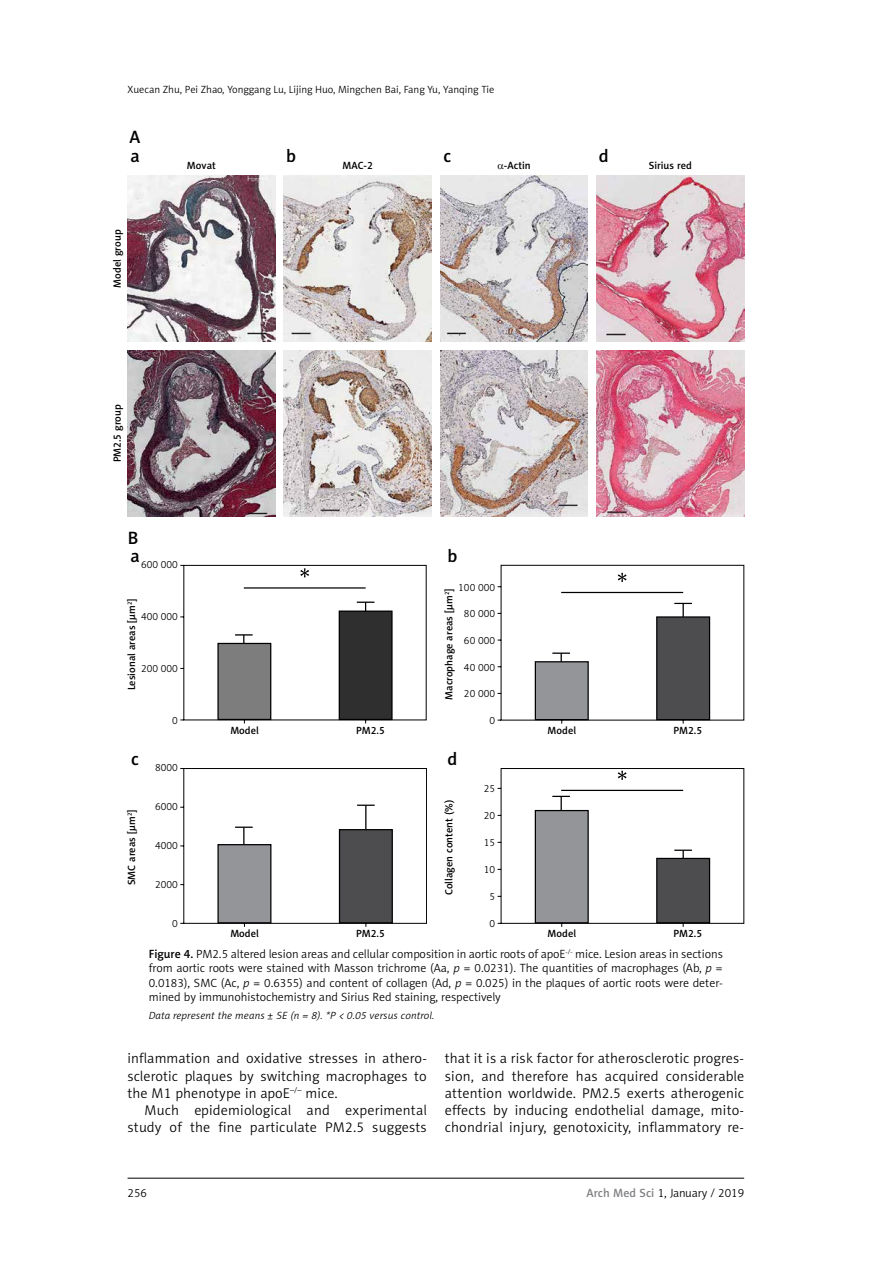
<style>
.page{position:relative;width:893px;height:1263px;background:#fff}
.page>*{position:absolute;margin:0;border:0;box-sizing:border-box;transform-origin:0 0}
.t1{font:18px/19.2px "Naomi Sans EFN Medium";color:#000}
.t2{font:14.25px/17.2px "Naomi Sans EFN Light";letter-spacing:.015em;color:#000;text-align:justify}
.t3{font:12px/14.4px "Naomi Sans EFN Light";color:#000;text-align:justify}
.t4{font:10.5px "Naomi Sans EFN Medium";color:#000}
.t5{font:10.5px "Naomi Sans EFN Light";color:#000}
.t6{font:italic 10.5px "Naomi Sans EFN Light";letter-spacing:.015em;color:#000}
.s1{font-family:"Naomi Sans EFN Medium"}
.s2{font-style:italic}
.s3{font-family:"Naomi Sans EFN Medium";color:#808285}
</style>
<div class="page">
<hr style="left:128px;top:1178px;width:616px;height:1px;background:#000">
<img style="left:128px;top:175px;width:147px;height:167px">
<img style="left:128px;top:350px;width:147px;height:166px">
<img style="left:284px;top:175px;width:148px;height:167px">
<img style="left:284px;top:350px;width:148px;height:166px">
<img style="left:440px;top:175px;width:148px;height:167px">
<img style="left:440px;top:350px;width:148px;height:166px">
<img style="left:596px;top:175px;width:148px;height:167px">
<img style="left:596px;top:350px;width:148px;height:166px">
<svg style="left:180px;top:565px;width:247px;height:159px"></svg>
<svg style="left:180px;top:768px;width:247px;height:159px"></svg>
<svg style="left:498px;top:565px;width:246px;height:159px"></svg>
<svg style="left:498px;top:768px;width:246px;height:159px"></svg>
<p class="t5" style="left:128px;top:83px;width:368px">Xuecan Zhu, Pei Zhao, Yonggang Lu, Lijing Huo, Mingchen Bai, Fang Yu, Yanqing Tie</p>
<p class="t1" style="left:130px;top:127px;width:12px">A a</p>
<p class="t4" style="left:111px;top:288px;width:60px;rotate:-90deg">Model group</p>
<p class="t1" style="left:286px;top:146px;width:11px">b</p>
<p class="t1" style="left:444px;top:146px;width:9px">c</p>
<p class="t1" style="left:599px;top:146px;width:11px">d</p>
<p class="t4" style="left:187px;top:159px;width:30px">Movat</p>
<p class="t4" style="left:342px;top:159px;width:32px">MAC-2</p>
<p class="t4" style="left:504px;top:159px;width:28px">-Actin</p>
<p class="t4" style="left:649px;top:159px;width:45px">Sirius red</p>
<p class="t4" style="left:111px;top:462px;width:60px;rotate:-90deg">PM2.5 group</p>
<p class="t1" style="left:128px;top:528px;width:12px">B</p>
<p class="t1" style="left:130px;top:546px;width:11px">a</p>
<p class="t5" style="left:141px;top:558px;width:38px">600 000</p>
<p class="t4" style="left:125px;top:690px;width:93px;rotate:-90deg">Lesional areas [µm<sup>2</sup>]</p>
<p class="t5" style="left:141px;top:610px;width:38px">400 000</p>
<p class="t5" style="left:141px;top:662px;width:38px">200 000</p>
<p class="t1" style="left:131px;top:749px;width:9px">c</p>
<p class="t4" style="left:125px;top:885px;width:77px;rotate:-90deg">SMC areas [µm<sup>2</sup>]</p>
<p class="t5" style="left:172px;top:714px;width:7px">0</p>
<p class="t5" style="left:155px;top:761px;width:24px">8000</p>
<p class="t5" style="left:155px;top:800px;width:24px">6000</p>
<p class="t5" style="left:155px;top:839px;width:24px">4000</p>
<p class="t5" style="left:155px;top:878px;width:24px">2000</p>
<p class="t5" style="left:172px;top:917px;width:7px">0</p>
<p class="t4" style="left:230px;top:724px;width:30px">Model</p>
<p class="t4" style="left:356px;top:724px;width:30px">PM2.5</p>
<p class="t4" style="left:230px;top:928px;width:30px">Model</p>
<p class="t4" style="left:356px;top:928px;width:30px">PM2.5</p>
<p class="t1" style="left:447px;top:546px;width:11px">b</p>
<p class="t5" style="left:458px;top:581px;width:38px">100 000</p>
<p class="t5" style="left:464px;top:608px;width:33px">80 000</p>
<p class="t5" style="left:464px;top:634px;width:33px">60 000</p>
<p class="t5" style="left:464px;top:661px;width:33px">40 000</p>
<p class="t5" style="left:464px;top:687px;width:33px">20 000</p>
<p class="t5" style="left:489px;top:714px;width:7px">0</p>
<p class="t4" style="left:443px;top:700px;width:113px;rotate:-90deg">Macrophage areas [µm<sup>2</sup>]</p>
<p class="t1" style="left:447px;top:749px;width:11px">d</p>
<p class="t4" style="left:443px;top:895px;width:97px;rotate:-90deg">Collagen content (%)</p>
<p class="t5" style="left:484px;top:783px;width:13px">25</p>
<p class="t5" style="left:484px;top:809px;width:13px">20</p>
<p class="t5" style="left:484px;top:836px;width:13px">15</p>
<p class="t5" style="left:484px;top:863px;width:13px">10</p>
<p class="t5" style="left:489px;top:890px;width:7px">5</p>
<p class="t5" style="left:489px;top:917px;width:7px">0</p>
<p class="t4" style="left:548px;top:724px;width:30px">Model</p>
<p class="t4" style="left:673px;top:724px;width:30px">PM2.5</p>
<p class="t4" style="left:548px;top:928px;width:30px">Model</p>
<p class="t4" style="left:673px;top:928px;width:30px">PM2.5</p>
<p class="t3" style="left:149px;top:946px;width:576px"><span class="s1">Figure 4.</span> PM2.5 altered lesion areas and cellular composition in aortic roots of apoE<sup>-/-</sup> mice. Lesion areas in sections from aortic roots were stained with Masson trichrome (Aa, <span class="s2">p</span> = 0.0231). The quantities of macrophages (Ab, <span class="s2">p</span> = 0.0183), SMC (Ac, <span class="s2">p</span> = 0.6355) and content of collagen (Ad, <span class="s2">p</span> = 0.025) in the plaques of aortic roots were deter&shy;mined by immunohistochemistry and Sirius Red staining, respectively</p>
<p class="t6" style="left:149px;top:1009px;width:287px">Data represent the means ± SE (n = 8). *P &lt; 0.05 versus control.</p>
<p class="t2" style="left:128px;top:1050px;width:301px">inflammation and oxidative stresses in athero&shy;sclerotic plaques by switching macrophages to the M1 phenotype in apoE<sup>–/–</sup> mice.</p>
<p class="t2" style="left:128px;top:1101px;width:301px;text-align:right">Much epidemiological and experimental study of the fine particulate PM2.5 suggests</p>
<p class="t2" style="left:445px;top:1050px;width:301px">that it is a risk factor for atherosclerotic progres&shy;sion, and therefore has acquired considerable attention worldwide. PM2.5 exerts atherogenic effects by inducing endothelial damage, mito&shy;chondrial injury, genotoxicity, inflammatory re-</p>
<p class="t3" style="left:128px;top:1186px;width:21px">256</p>
<p class="t3" style="left:586px;top:1186px;width:159px"><span class="s3">Arch Med Sci</span> 1, January / 2019</p>
</div>
